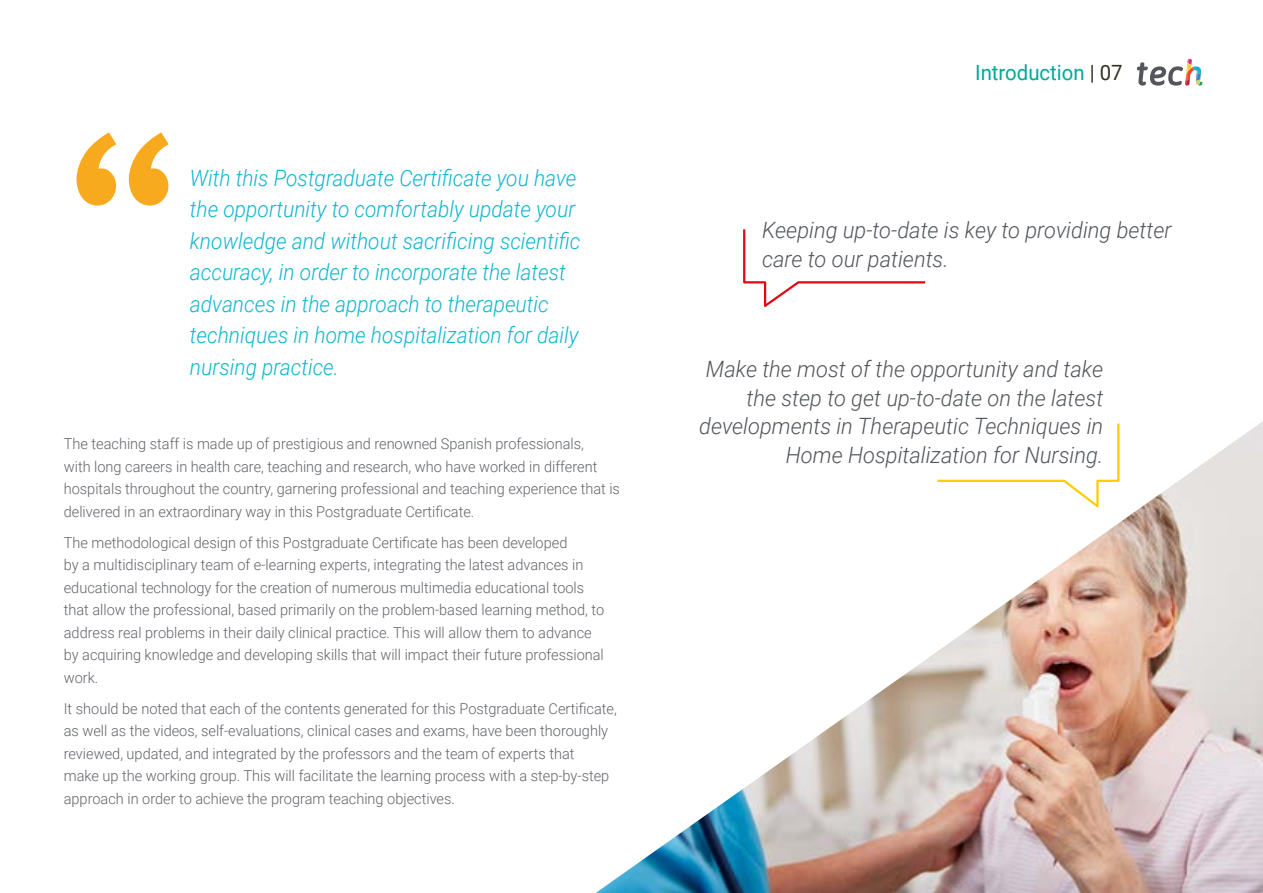
<style>
.page{position:relative;width:1263px;height:893px;background:#fff}
.page>*{position:absolute;margin:0;border:0;box-sizing:border-box;transform-origin:0 0}
.t1{font:italic 300 22.5px/31.5px "Roboto";color:#0fb6cf;scale:.93 1}
.t2{font:italic 300 22.5px/28.5px "Roboto";color:#52555b;text-align:right}
.t3{font:21px "Roboto";color:#00a996}
.t4{font:300 15px/22.5px "Roboto";color:#61646a}
.s1{color:#312e20}
</style>
<div class="page">
<svg style="left:77px;top:132px;width:92px;height:74px"></svg>
<svg style="left:743px;top:229px;width:183px;height:78px"></svg>
<img style="left:596px;top:421px;width:667px;height:472px">
<svg style="left:1137px;top:59px;width:65px;height:27px"></svg>
<p class="t1" style="left:190px;top:161px;width:421px">With this Postgraduate Certificate you have the opportunity to comfortably update your knowledge and without sacrificing scientific accuracy, in order to incorporate the latest advances in the approach to therapeutic techniques in home hospitalization for daily nursing practice.</p>
<p class="t4" style="left:64px;top:432px;width:558px">The teaching staff is made up of prestigious and renowned Spanish professionals,<br>with long careers in health care, teaching and research, who have worked in different hospitals throughout the country, garnering professional and teaching experience that is delivered in an extraordinary way in this Postgraduate Certificate.</p>
<p class="t4" style="left:64px;top:531px;width:542px">The methodological design of this Postgraduate Certificate has been developed<br>by a multidisciplinary team of e-learning experts, integrating the latest advances in educational technology for the creation of numerous multimedia educational tools that allow the professional, based primarily on the problem-based learning method, to address real problems in their daily clinical practice. This will allow them to advance by acquiring knowledge and developing skills that will impact their future professional work.</p>
<p class="t4" style="left:64px;top:697px;width:555px">It should be noted that each of the contents generated for this Postgraduate Certificate, as well as the videos, self-evaluations, clinical cases and exams, have been thoroughly reviewed, updated, and integrated by the professors and the team of experts that<br>make up the working group. This will facilitate the learning process with a step-by-step approach in order to achieve the program teaching objectives.</p>
<h2 class="t3" style="left:975px;top:57px;width:149px">Introduction <span class="s1">| 07</span></h2>
<h1 class="t2" style="left:762px;top:215px;width:411px;text-align:left">Keeping up-to-date is key to providing better care to our patients.</h1>
<h1 class="t2" style="left:699px;top:354px;width:405px">Make the most of the opportunity and take the step to get up-to-date on the latest developments in Therapeutic Techniques in Home Hospitalization for Nursing.</h1>
</div>
